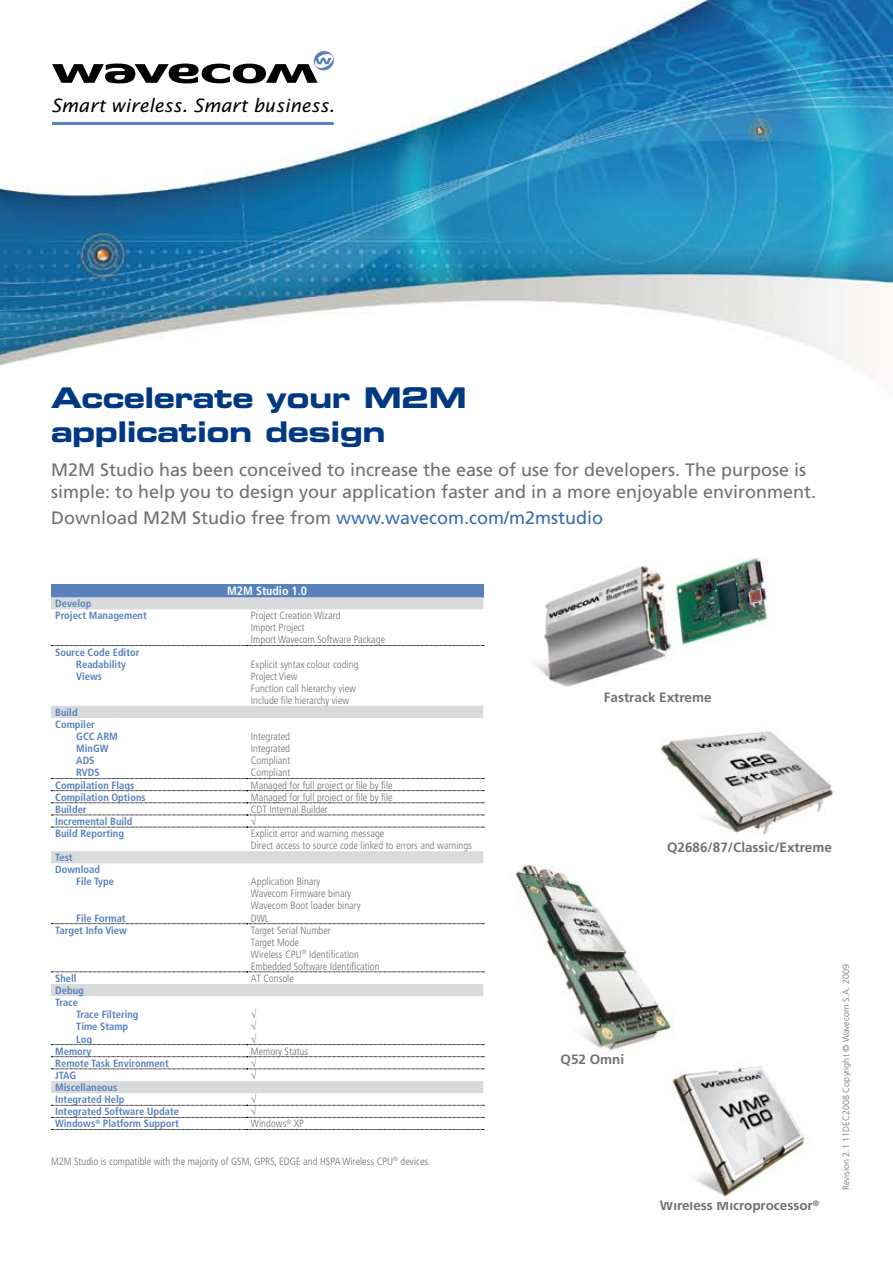
<style>
.page{position:relative;width:893px;height:1263px;background:#fff}
.page>*{position:absolute;margin:0;border:0;box-sizing:border-box;transform-origin:0 0}
.t1{font:28.5px/34.2px "Eurostile Bold Extended Two";letter-spacing:-.02em;color:#003882}
.t2{font:italic 18.3px "Lucida Sans";color:#000}
.t3{font:18px/21.6px "Frutiger";color:#707173}
.t4{font:700 13.5px "Frutiger";color:#707173}
.t5{font:700 condensed 12px "Frutiger";color:#fff}
.t6{font:300 condensed 10.5px/12px "Frutiger";color:#707173}
.t7{font:700 condensed 10.5px/12.1px "Frutiger";color:#5881bd}
.t8{font:300 9px "Frutiger";color:#707173}
.s1{color:#3a6db0}
</style>
<div class="page">
<img style="left:0;top:0;width:893px;height:1130px">
<svg style="left:52px;top:51px;width:282px;height:32px"></svg>
<hr style="left:52px;top:122px;width:282px;height:3px;background:#5881bd">
<img style="left:501px;top:541px;width:288px;height:163px">
<img style="left:502px;top:848px;width:187px;height:223px">
<img style="left:663px;top:1053px;width:148px;height:147px">
<img style="left:654px;top:723px;width:191px;height:133px">
<div style="left:51px;top:584px;width:432px;height:13px;background:#5881bd"></div>
<svg style="left:51px;top:597px;width:432px;height:496px"></svg>
<svg style="left:51px;top:645px;width:433px;height:1px"></svg>
<svg style="left:51px;top:778px;width:433px;height:1px"></svg>
<svg style="left:51px;top:790px;width:433px;height:1px"></svg>
<svg style="left:51px;top:802px;width:433px;height:1px"></svg>
<svg style="left:51px;top:923px;width:433px;height:1px"></svg>
<svg style="left:51px;top:971px;width:433px;height:1px"></svg>
<svg style="left:51px;top:1129px;width:433px;height:1px"></svg>
<svg style="left:51px;top:815px;width:433px;height:13px"></svg>
<svg style="left:51px;top:1008px;width:433px;height:37px"></svg>
<svg style="left:51px;top:1056px;width:433px;height:23px"></svg>
<svg style="left:51px;top:1093px;width:433px;height:25px"></svg>
<h2 class="t2" style="left:51px;top:95px;width:285px">Smart wireless. Smart business.</h2>
<h1 class="t1" style="left:51px;top:380px;width:417px">Accelerate your M2M application design</h1>
<h3 class="t3" style="left:51px;top:459px;width:767px">M2M Studio has been conceived to increase the ease of use for developers. The purpose is simple: to help you to design your application faster and in a more enjoyable environment.</h3>
<h3 class="t3" style="left:51px;top:506px;width:554px">Download M2M Studio free from <span class="s1">www.wavecom.com/m2mstudio</span></h3>
<p class="t5" style="left:227px;top:584px;width:82px">M2M Studio 1.0</p>
<p class="t7" style="left:55px;top:597px;width:93px">Develop<br>Project Management</p>
<p class="t6" style="left:251px;top:610px;width:136px">Project Creation Wizard<br>Import Project<br>Import Wavecom Software Package</p>
<p class="t7" style="left:76px;top:646px;width:65px;text-indent:-21px">Source Code Editor<br>Readability<br>Views</p>
<p class="t6" style="left:251px;top:658px;width:109px">Explicit syntax colour coding<br>Project View<br>Function call hierarchy view<br>Include file hierarchy view</p>
<p class="t7" style="left:55px;top:706px;width:24px">Build</p>
<p class="t7" style="left:55px;top:718px;width:41px">Compiler</p>
<p class="t7" style="left:76px;top:730px;width:43px">GCC ARM</p>
<p class="t6" style="left:251px;top:730px;width:41px">Integrated</p>
<p class="t7" style="left:76px;top:742px;width:34px">MinGW</p>
<p class="t6" style="left:251px;top:743px;width:41px">Integrated</p>
<p class="t7" style="left:76px;top:755px;width:20px">ADS</p>
<p class="t6" style="left:251px;top:755px;width:41px">Compliant</p>
<p class="t7" style="left:76px;top:767px;width:25px">RVDS</p>
<p class="t6" style="left:251px;top:767px;width:41px">Compliant</p>
<p class="t7" style="left:55px;top:779px;width:80px">Compilation Flags</p>
<p class="t6" style="left:251px;top:779px;width:143px">Managed for full project or file by file</p>
<p class="t7" style="left:55px;top:791px;width:92px">Compilation Options</p>
<p class="t6" style="left:251px;top:791px;width:143px">Managed for full project or file by file</p>
<p class="t7" style="left:55px;top:803px;width:33px">Builder</p>
<p class="t6" style="left:251px;top:803px;width:78px">CDT Internal Builder</p>
<p class="t7" style="left:55px;top:815px;width:79px">Incremental Build</p>
<p class="t7" style="left:55px;top:827px;width:70px">Build Reporting</p>
<p class="t6" style="left:251px;top:828px;width:222px">Explicit error and warning message<br>Direct access to source code linked to errors and warnings</p>
<p class="t7" style="left:55px;top:851px;width:19px">Test</p>
<p class="t7" style="left:55px;top:864px;width:46px">Download</p>
<p class="t7" style="left:76px;top:876px;width:39px">File Type</p>
<p class="t6" style="left:251px;top:876px;width:111px">Application Binary<br>Wavecom Firmware binary<br>Wavecom Boot loader binary</p>
<p class="t7" style="left:76px;top:912px;width:51px">File Format</p>
<p class="t6" style="left:251px;top:912px;width:20px">DWL</p>
<p class="t7" style="left:55px;top:924px;width:73px">Target Info View</p>
<p class="t6" style="left:251px;top:924px;width:130px">Target Serial Number<br>Target Mode<br>Wireless CPU<sup>®</sup> Identification<br>Embedded Software Identification</p>
<p class="t7" style="left:55px;top:972px;width:23px">Shell</p>
<p class="t6" style="left:251px;top:972px;width:44px">AT Console</p>
<p class="t7" style="left:55px;top:984px;width:30px">Debug</p>
<p class="t7" style="left:55px;top:996px;width:24px">Trace</p>
<p class="t7" style="left:76px;top:1008px;width:64px">Trace Filtering</p>
<p class="t7" style="left:76px;top:1021px;width:53px">Time Stamp</p>
<p class="t7" style="left:76px;top:1033px;width:17px">Log</p>
<p class="t7" style="left:55px;top:1045px;width:38px">Memory</p>
<p class="t6" style="left:251px;top:1045px;width:59px">Memory Status</p>
<p class="t7" style="left:55px;top:1057px;width:115px">Remote Task Environment</p>
<p class="t7" style="left:55px;top:1069px;width:22px">JTAG</p>
<p class="t7" style="left:55px;top:1081px;width:71px">Miscellaneous<br>Integrated Help</p>
<p class="t7" style="left:55px;top:1105px;width:125px">Integrated Software Update</p>
<p class="t7" style="left:55px;top:1118px;width:125px">Windows<sup>®</sup> Platform Support</p>
<p class="t6" style="left:251px;top:1118px;width:55px">Windows<sup>®</sup> XP</p>
<p class="t6" style="left:51px;top:1155px;width:381px">M2M Studio is compatible with the majority of GSM, GPRS, EDGE and HSPA Wireless CPU<sup>®</sup> devices.</p>
<p class="t4" style="left:604px;top:690px;width:109px">Fastrack Extreme</p>
<p class="t4" style="left:667px;top:839px;width:166px">Q2686/87/Classic/Extreme</p>
<p class="t4" style="left:560px;top:1051px;width:65px">Q52 Omni</p>
<p class="t4" style="left:660px;top:1198px;width:161px">Wireless Microprocessor<sup>®</sup></p>
<p class="t8" style="left:841px;top:1190px;width:227px;rotate:-90deg">Revision 2.1 11DEC2008 Copyright © Wavecom S.A. 2009</p>
</div>
